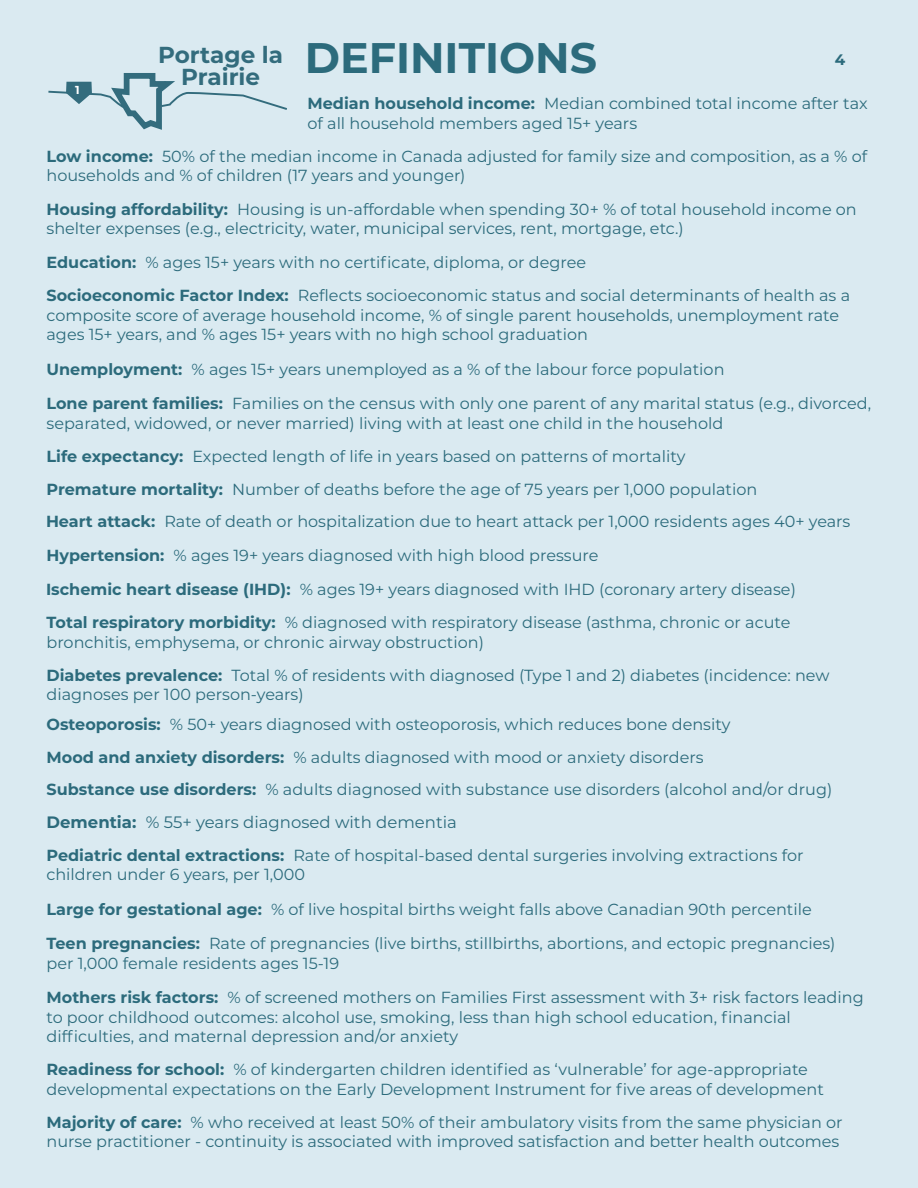
<style>
.page{position:relative;width:918px;height:1188px;background:#daeaf1}
.page>*{position:absolute;margin:0;border:0;box-sizing:border-box;transform-origin:0 0}
.t1{font:700 42.75px "Montserrat";color:#2c6b7c}
.t2{font:700 23.1px/22.2px "Montserrat";color:#336c7d;text-align:center}
.t3{font:16.5px "Montserrat";color:#2c6b7c}
.t4{font:16.05px/19.2px "Montserrat";color:#2c6b7c}
.t5{font:700 15.15px "Montserrat";color:#2c6b7c}
.t6{font:700 11.55px "Montserrat";color:#fff}
.s1{font-weight:700}
</style>
<div class="page">
<svg style="left:48px;top:73px;width:239px;height:57px"></svg>
<h1 class="t1" style="left:305px;top:27px;width:294px">DEFINITIONS</h1>
<p class="t5" style="left:835px;top:48px;width:12px">4</p>
<p class="t4" style="left:308px;top:93px;width:562px"><span class="s1">Median household income:</span> Median combined total income after tax of all household members aged 15+ years</p>
<p class="t4" style="left:46px;top:146px;width:822px"><span class="s1">Low income:</span> 50% of the median income in Canada adjusted for family size and composition, as a % of households and % of children (17 years and younger)</p>
<p class="t4" style="left:46px;top:199px;width:812px"><span class="s1">Housing affordability:</span> Housing is un-affordable when spending 30+ % of total household income on shelter expenses (e.g., electricity, water, municipal services, rent, mortgage, etc.)</p>
<h2 class="t2" style="left:158px;top:42px;width:127px">Portage la<br>Prairie</h2>
<p class="t6" style="left:75px;top:82px;width:6px">1</p>
<p class="t4" style="left:46px;top:252px;width:541px"><span class="s1">Education:</span> % ages 15+ years with no certificate, diploma, or degree</p>
<p class="t4" style="left:46px;top:285px;width:805px"><span class="s1">Socioeconomic Factor Index:</span> Reflects socioeconomic status and social determinants of health as a composite score of average household income, % of single parent households, unemployment rate ages 15+ years, and % ages 15+ years with no high school graduation</p>
<p class="t4" style="left:46px;top:351px;width:826px;line-height:34.5px"><span class="s1">Unemployment:</span> % ages 15+ years unemployed as a % of the labour force population<br><span class="s1">Lone parent families:</span> Families on the census with only one parent of any marital status (e.g., divorced,</p>
<p class="t4" style="left:46px;top:413px;width:678px">separated, widowed, or never married) living with at least one child in the household</p>
<p class="t4" style="left:46px;top:439px;width:712px;line-height:33px"><span class="s1">Life expectancy:</span> Expected length of life in years based on patterns of mortality<br><span class="s1">Premature mortality:</span> Number of deaths before the age of 75 years per 1,000 population</p>
<p class="t4" style="left:46px;top:512px;width:806px"><span class="s1">Heart attack:</span> Rate of death or hospitalization due to heart attack per 1,000 residents ages 40+ years</p>
<p class="t4" style="left:46px;top:545px;width:554px"><span class="s1">Hypertension:</span> % ages 19+ years diagnosed with high blood pressure</p>
<p class="t4" style="left:46px;top:579px;width:751px"><span class="s1">Ischemic heart disease (IHD):</span> % ages 19+ years diagnosed with IHD (coronary artery disease)</p>
<p class="t4" style="left:46px;top:612px;width:745px"><span class="s1">Total respiratory morbidity:</span> % diagnosed with respiratory disease (asthma, chronic or acute bronchitis, emphysema, or chronic airway obstruction)</p>
<p class="t4" style="left:46px;top:665px;width:785px"><span class="s1">Diabetes prevalence:</span> Total % of residents with diagnosed (Type 1 and 2) diabetes (incidence: new diagnoses per 100 person-years)</p>
<p class="t4" style="left:46px;top:714px;width:686px"><span class="s1">Osteoporosis:</span> % 50+ years diagnosed with osteoporosis, which reduces bone density</p>
<p class="t4" style="left:46px;top:741px;width:787px;line-height:31.5px"><span class="s1">Mood and anxiety disorders:</span> % adults diagnosed with mood or anxiety disorders<br><span class="s1">Substance use disorders:</span> % adults diagnosed with substance use disorders (alcohol and/or drug)</p>
<p class="t3" style="left:47px;top:811px;width:412px"><span class="s1">Dementia:</span> % 55+ years diagnosed with dementia</p>
<p class="t4" style="left:47px;top:845px;width:759px"><span class="s1">Pediatric dental extractions:</span> Rate of hospital-based dental surgeries involving extractions for children under 6 years, per 1,000</p>
<p class="t4" style="left:47px;top:891px;width:791px;line-height:34.5px"><span class="s1">Large for gestational age:</span> % of live hospital births weight falls above Canadian 90th percentile<br><span class="s1">Teen pregnancies:</span> Rate of pregnancies (live births, stillbirths, abortions, and ectopic pregnancies)</p>
<p class="t4" style="left:47px;top:945px;width:819px;line-height:34.8px">per 1,000 female residents ages 15-19<br><span class="s1">Mothers risk factors:</span> % of screened mothers on Families First assessment with 3+ risk factors leading</p>
<p class="t4" style="left:47px;top:1007px;width:746px">to poor childhood outcomes: alcohol use, smoking, less than high school education, financial difficulties, and maternal depression and/or anxiety</p>
<p class="t4" style="left:47px;top:1059px;width:779px"><span class="s1">Readiness for school:</span> % of kindergarten children identified as ‘vulnerable’ for age-appropriate developmental expectations on the Early Development Instrument for five areas of development</p>
<p class="t4" style="left:47px;top:1112px;width:798px"><span class="s1">Majority of care:</span> % who received at least 50% of their ambulatory visits from the same physician or nurse practitioner - continuity is associated with improved satisfaction and better health outcomes</p>
</div>
